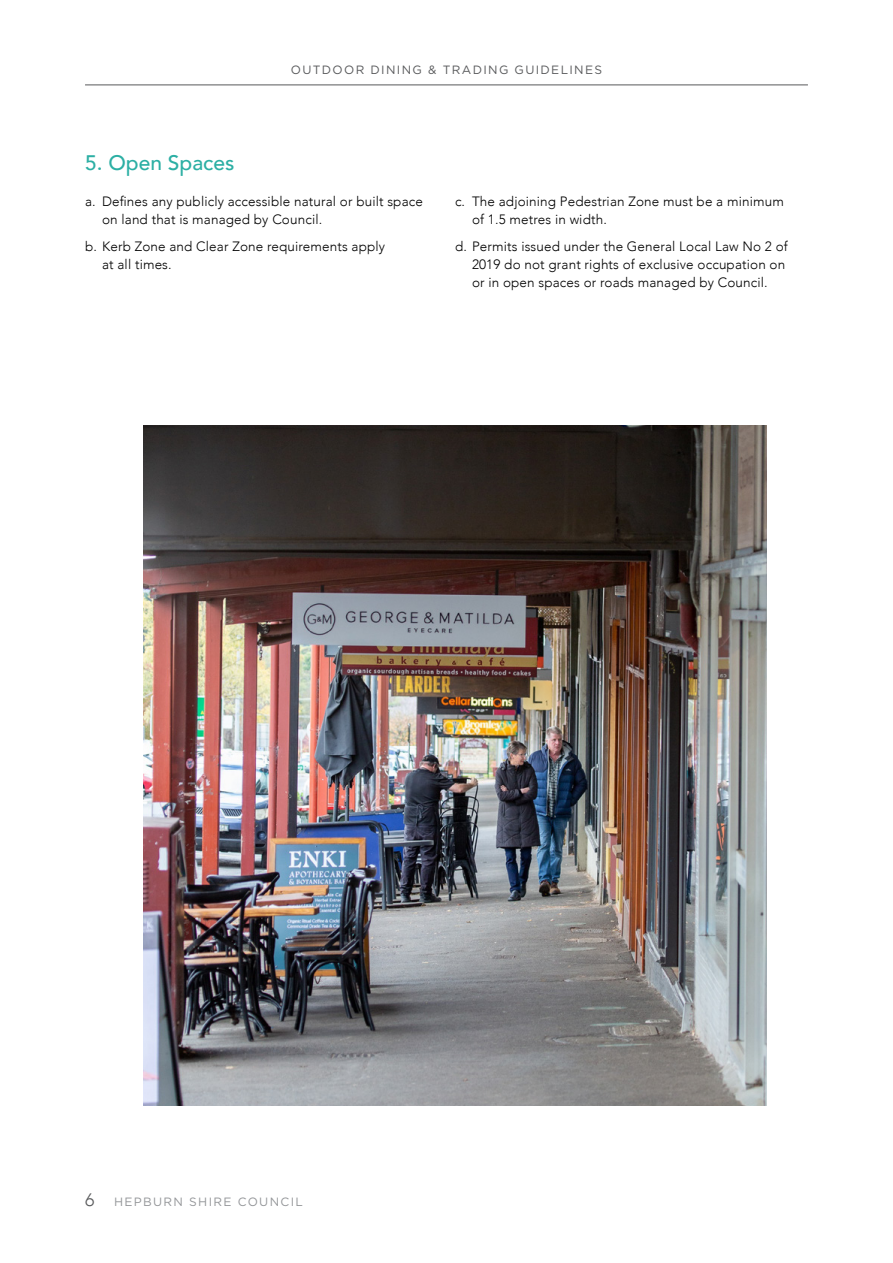
<style>
.page{position:relative;width:893px;height:1263px;background:#fff}
.page>*{position:absolute;margin:0;border:0;box-sizing:border-box;transform-origin:0 0}
.t1{font:500 21px "Avenir";color:#2cafa4}
.t2{font:300 13.5px/18px "Avenir";letter-spacing:.01em;color:#000}
.t3{font:12px "Gotham";letter-spacing:.11em;color:#58595b}
.t4{font:12px "Gotham";letter-spacing:.11em;color:#939598}
.s1{font-family:"Avenir";font-weight:300;font-size:18px;color:#58595b}
</style>
<div class="page">
<hr style="left:85px;top:85px;width:723px;height:1px;background:#58595b">
<img style="left:143px;top:425px;width:624px;height:681px">
<h1 class="t1" style="left:85px;top:144px;width:151px">5. Open Spaces</h1>
<p class="t3" style="left:291px;top:62px;width:313px">OUTDOOR DINING &amp; TRADING GUIDELINES</p>
<p class="t2" style="left:102px;top:193px;width:322px;text-indent:-17px">a. Defines any publicly accessible natural or built space on land that is managed by Council.</p>
<p class="t2" style="left:102px;top:237px;width:285px;text-indent:-17px">b. Kerb Zone and Clear Zone requirements apply at all times.</p>
<p class="t2" style="left:472px;top:193px;width:313px;text-indent:-17px">c. The adjoining Pedestrian Zone must be a minimum of 1.5 metres in width.</p>
<p class="t2" style="left:472px;top:237px;width:317px;text-indent:-17px">d. Permits issued under the General Local Law No 2 of<br>2019 do not grant rights of exclusive occupation on or in open spaces or roads managed by Council.</p>
<p class="t4" style="left:85px;top:1194px;width:219px"><span class="s1">6</span> HEPBURN SHIRE COUNCIL</p>
</div>
